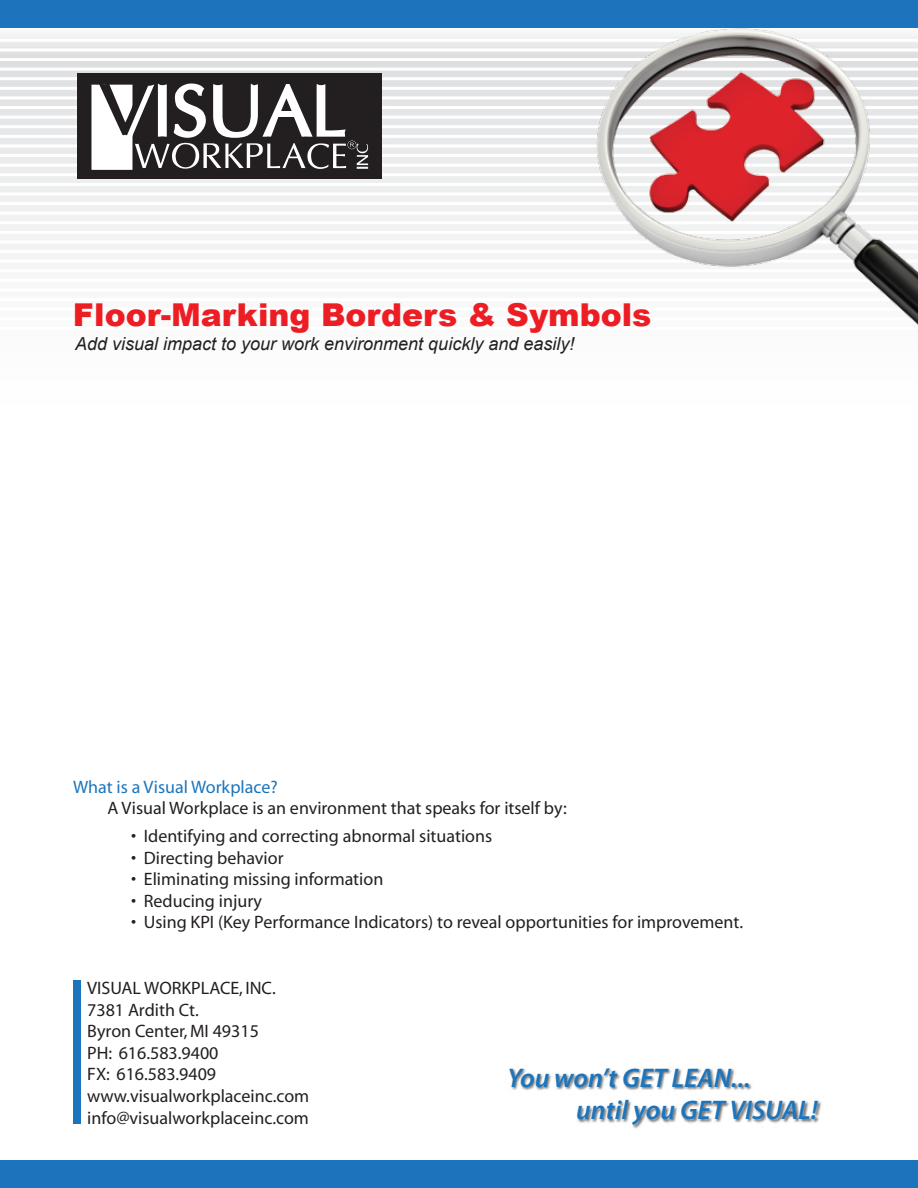
<style>
.page{position:relative;width:918px;height:1188px;background:#fff}
.page>*{position:absolute;margin:0;border:0;box-sizing:border-box;transform-origin:0 0}
.t1{font:900 31.5px "Arial";color:#ed1d24}
.t2{font:italic 600 27px/32.4px "Myriad Pro";color:#1c75bc}
.t3{font:18px/21.6px "Myriad Pro";color:#231f20}
.t4{font:italic 18px "Arial";color:#231f20}
.t5{font:700 18px "Myriad Pro";color:#1c75bc}
</style>
<div class="page">
<svg style="left:0;top:27px;width:567px;height:232px"></svg>
<hr style="left:0;top:39px;width:918px;height:3px;background:#fff">
<hr style="left:0;top:48px;width:918px;height:3px;background:#fff">
<hr style="left:0;top:58px;width:918px;height:3px;background:#fff">
<hr style="left:0;top:68px;width:918px;height:3px;background:#fff">
<hr style="left:0;top:77px;width:918px;height:3px;background:#fff">
<hr style="left:0;top:87px;width:918px;height:3px;background:#fff">
<hr style="left:0;top:96px;width:918px;height:3px;background:#fff">
<hr style="left:0;top:106px;width:918px;height:3px;background:#fff">
<hr style="left:0;top:116px;width:918px;height:3px;background:#fff">
<hr style="left:0;top:125px;width:918px;height:3px;background:#fff">
<hr style="left:0;top:135px;width:918px;height:3px;background:#fff">
<hr style="left:0;top:144px;width:918px;height:3px;background:#fff">
<hr style="left:0;top:154px;width:918px;height:3px;background:#fff">
<hr style="left:0;top:164px;width:918px;height:3px;background:#fff">
<hr style="left:0;top:173px;width:918px;height:3px;background:#fff">
<hr style="left:0;top:183px;width:918px;height:3px;background:#fff">
<hr style="left:0;top:192px;width:918px;height:3px;background:#fff">
<hr style="left:0;top:202px;width:918px;height:3px;background:#fff">
<hr style="left:0;top:212px;width:918px;height:3px;background:#fff">
<hr style="left:0;top:221px;width:918px;height:3px;background:#fff">
<hr style="left:0;top:231px;width:918px;height:3px;background:#fff">
<hr style="left:0;top:240px;width:918px;height:3px;background:#fff">
<hr style="left:0;top:250px;width:918px;height:3px;background:#fff">
<div style="left:0;top:0;width:918px;height:27px;background:#1c75bc"></div>
<div style="left:0;top:1160px;width:918px;height:27px;background:#1c75bc"></div>
<img style="left:567px;top:27px;width:351px;height:299px">
<img style="left:65px;top:61px;width:330px;height:131px">
<div style="left:78px;top:74px;width:304px;height:105px;background:#231f20"></div>
<svg style="left:91px;top:83px;width:277px;height:87px"></svg>
<div style="left:73px;top:980px;width:7px;height:144px;background:#1c75bc"></div>
<img style="left:510px;top:1068px;width:312px;height:61px">
<h1 class="t1" style="left:73px;top:292px;width:580px">Floor-Marking Borders &amp; Symbols</h1>
<p class="t4" style="left:75px;top:332px;width:501px">Add visual impact to your work environment quickly and easily!</p>
<p class="t5" style="left:73px;top:778px;width:206px">What is a Visual Workplace?</p>
<p class="t3" style="left:107px;top:798px;width:461px">A Visual Workplace is an environment that speaks for itself by:</p>
<p class="t3" style="left:131px;top:826px;width:363px">• Identifying and correcting abnormal situations</p>
<p class="t3" style="left:131px;top:847px;width:154px">• Directing behavior</p>
<p class="t3" style="left:131px;top:869px;width:254px">• Eliminating missing information</p>
<p class="t3" style="left:131px;top:891px;width:132px">• Reducing injury</p>
<p class="t3" style="left:131px;top:912px;width:613px">• Using KPI (Key Performance Indicators) to reveal opportunities for improvement.</p>
<p class="t3" style="left:87px;top:978px;width:224px">VISUAL WORKPLACE, INC.<br>7381 Ardith Ct.<br>Byron Center, MI 49315<br>PH: 616.583.9400<br>FX: 616.583.9409 www.visualworkplaceinc.com info@visualworkplaceinc.com</p>
<h2 class="t2" style="left:576px;top:1061px;width:243px;text-indent:-69px">You won’t GET LEAN...<br>until you GET VISUAL!</h2>
</div>
